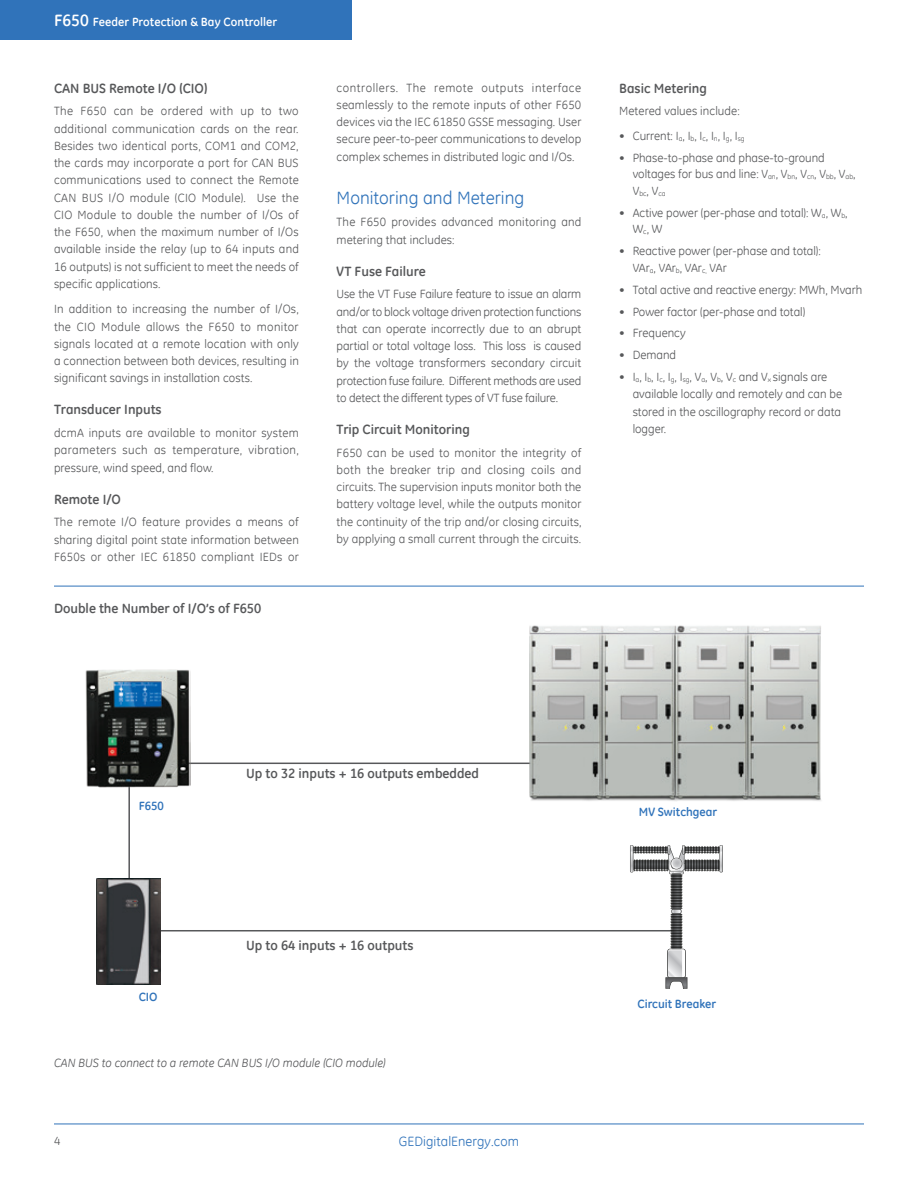
<style>
.page{position:relative;width:918px;height:1188px;background:#fff}
.page>*{position:absolute;margin:0;border:0;box-sizing:border-box;transform-origin:0 0}
.Heading_3{font:18px "GE Inspira";color:#3073ba}
.Sub-Section_heading{font:700 13.5px "GE Inspira";color:#57585a}
.t1{font:13.5px "GE Inspira";letter-spacing:.005em;color:#3073ba}
.Copy{font:12px/17.2px "GE Inspira";letter-spacing:.005em;color:#57585a;text-align:justify}
.Annotaions{font:italic 12px "GE Inspira";color:#57585a}
.t2{font:700 12px "GE Inspira";letter-spacing:.005em;color:#fff}
.Sub-Section_heading-2{font:700 12px "GE Inspira";color:#3073ba}
.t3{font:7.05px "GE Inspira";color:#57585a}
.s1{font-size:16.5px}
.s2{font-size:12px}
</style>
<div class="page">
<div style="left:0;top:0;width:352px;height:40px;background:#3073ba"></div>
<hr style="left:54px;top:1124px;width:810px;height:1px;background:#3073ba">
<div style="left:128px;top:763px;width:547px;height:168px;border:2px solid #57585a"></div>
<hr style="left:54px;top:586px;width:810px;height:1px;background:#3073ba">
<img style="left:97px;top:879px;width:63px;height:105px">
<svg style="left:630px;top:845px;width:93px;height:144px"></svg>
<img style="left:85px;top:669px;width:106px;height:119px">
<img style="left:514px;top:625px;width:307px;height:181px">
<p class="t2" style="left:54px;top:15px;width:225px"><span class="s1">F650</span> Feeder Protection &amp; Bay Controller</p>
<p class="Sub-Section_heading" style="left:54px;top:79px;width:155px">CAN BUS Remote I/O (CIO)</p>
<p class="Copy" style="left:54px;top:102px;width:246px">The F650 can be ordered with up to two additional communication cards on the rear.<br>Besides two identical ports, COM1 and COM2, the cards may incorporate a port for CAN BUS communications used to connect the Remote CAN BUS I/O module (CIO Module). Use the CIO Module to double the number of I/Os of the F650, when the maximum number of I/Os available inside the relay (up to 64 inputs and 16 outputs) is not sufficient to meet the needs of specific applications.</p>
<p class="Copy" style="left:54px;top:300px;width:246px">In addition to increasing the number of I/Os, the CIO Module allows the F650 to monitor signals located at a remote location with only a connection between both devices, resulting in significant savings in installation costs.</p>
<p class="Sub-Section_heading" style="left:54px;top:401px;width:109px">Transducer Inputs</p>
<p class="Copy" style="left:54px;top:424px;width:246px">dcmA inputs are available to monitor system parameters such as temperature, vibration, pressure, wind speed, and flow.</p>
<p class="Sub-Section_heading" style="left:54px;top:490px;width:69px">Remote I/O</p>
<p class="Copy" style="left:54px;top:513px;width:246px">The remote I/O feature provides a means of sharing digital point state information between F650s or other IEC 61850 compliant IEDs or</p>
<p class="Sub-Section_heading" style="left:54px;top:599px;width:209px">Double the Number of I/O’s of F650</p>
<p class="Copy" style="left:337px;top:79px;width:246px">controllers. The remote outputs interface seamlessly to the remote inputs of other F650 devices via the IEC 61850 GSSE messaging. User secure peer-to-peer communications to develop complex schemes in distributed logic and I/Os.</p>
<p class="Heading_3" style="left:337px;top:186px;width:189px">Monitoring and Metering</p>
<p class="Copy" style="left:337px;top:213px;width:246px">The F650 provides advanced monitoring and metering that includes:</p>
<p class="Sub-Section_heading" style="left:337px;top:262px;width:91px">VT Fuse Failure</p>
<p class="Copy" style="left:337px;top:285px;width:246px">Use the VT Fuse Failure feature to issue an alarm and/or to block voltage driven protection functions that can operate incorrectly due to an abrupt partial or total voltage loss. This loss is caused by the voltage transformers secondary circuit protection fuse failure. Different methods are used to detect the different types of VT fuse failure.</p>
<p class="Sub-Section_heading" style="left:337px;top:421px;width:135px">Trip Circuit Monitoring</p>
<p class="Copy" style="left:337px;top:444px;width:246px">F650 can be used to monitor the integrity of both the breaker trip and closing coils and circuits. The supervision inputs monitor both the battery voltage level, while the outputs monitor the continuity of the trip and/or closing circuits, by applying a small current through the circuits.</p>
<p class="Sub-Section_heading" style="left:619px;top:79px;width:89px">Basic Metering</p>
<p class="Copy" style="left:619px;top:102px;width:122px">Metered values include:</p>
<p class="Copy" style="left:619px;top:127px;width:127px">• Current: I<sub>a</sub>, I<sub>b</sub>, I<sub>c</sub>, I<sub>n</sub>, I<sub>g</sub>, I<sub>sg</sub></p>
<p class="Copy" style="left:633px;top:149px;width:224px;line-height:16.5px;text-indent:-14px">• Phase-to-phase and phase-to-ground voltages for bus and line: V<sub>an</sub>, V<sub>bn</sub>, V<sub>cn</sub>, V<sub>bb</sub>, V<sub>ab</sub>,</p>
<p class="t3" style="left:633px;top:189px;width:34px"><span class="s2">V</span>bc<span class="s2">, V</span>ca</p>
<p class="Copy" style="left:633px;top:204px;width:216px;line-height:16.5px;text-indent:-14px">• Active power (per-phase and total): W<sub>a</sub>, W<sub>b</sub>,<br>W<sub>c</sub>, W</p>
<p class="Copy" style="left:633px;top:243px;width:190px;line-height:16.5px;text-indent:-14px">• Reactive power (per-phase and total):<br>VAr<sub>a</sub>, VAr<sub>b</sub>, VAr<sub>c,</sub> VAr</p>
<p class="Copy" style="left:619px;top:281px;width:245px">• Total active and reactive energy: MWh, Mvarh</p>
<p class="Copy" style="left:619px;top:302px;width:188px">• Power factor (per-phase and total)</p>
<p class="Copy" style="left:619px;top:324px;width:68px">• Frequency</p>
<p class="Copy" style="left:619px;top:346px;width:58px">• Demand</p>
<p class="Copy" style="left:633px;top:368px;width:211px;text-align:left;text-indent:-14px">• I<sub>a</sub>, I<sub>b</sub>, I<sub>c</sub>, I<sub>g</sub>, I<sub>sg</sub>, V<sub>a</sub>, V<sub>b</sub>, V<sub>c</sub> and V<sub>x</sub> signals are available locally and remotely and can be stored in the oscillography record or data logger.</p>
<p class="Sub-Section_heading-2" style="left:139px;top:798px;width:27px">F650</p>
<p class="Sub-Section_heading-2" style="left:139px;top:990px;width:20px">CIO</p>
<p class="Sub-Section_heading" style="left:246px;top:765px;width:234px">Up to 32 inputs + 16 outputs embedded</p>
<p class="Sub-Section_heading" style="left:246px;top:936px;width:169px">Up to 64 inputs + 16 outputs</p>
<p class="Annotaions" style="left:54px;top:1055px;width:333px">CAN BUS to connect to a remote CAN BUS I/O module (CIO module)</p>
<p class="Copy" style="left:54px;top:1131px;width:8px">4</p>
<p class="t1" style="left:399px;top:1132px;width:122px">GEDigitalEnergy.com</p>
<p class="Sub-Section_heading-2" style="left:639px;top:804px;width:80px">MV Switchgear</p>
<p class="Sub-Section_heading-2" style="left:638px;top:996px;width:80px">Circuit Breaker</p>
</div>
